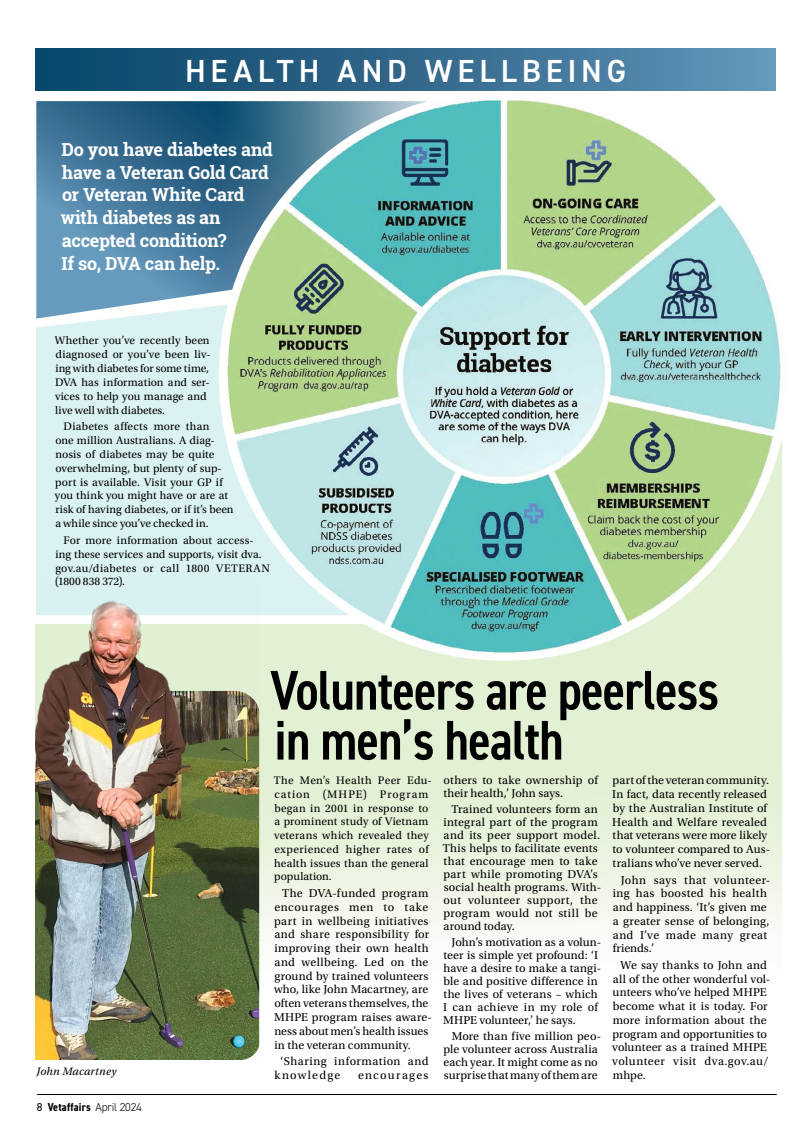
<style>
.page{position:relative;width:808px;height:1134px;background:#fff}
.page>*{position:absolute;margin:0;border:0;box-sizing:border-box;transform-origin:0 0}
.v_H3_Condensed{font:600 condensed 56px/50px "DIN2014";letter-spacing:-.02em;color:#000}
.t1{font:600 32px "DIN2014";letter-spacing:.15em;color:#fff}
.v_Body_first_para{font:700 18px/22.9px "Roboto Slab";letter-spacing:-.02em;color:#fff}
.v_Body{font:12px/13.8px "Utopia Std";letter-spacing:.015em;color:#000}
.v_Body-2{font:12px/13.8px "Utopia Std";letter-spacing:.06em;color:#000}
.v_Body-3{font:12px "Utopia Std";letter-spacing:.11em;color:#000}
.v_Body-4{font:11.5px/13.8px "Utopia Std";letter-spacing:.005em;color:#000}
.v_Body_-_no_indent{font:11.5px/13.8px "Utopia Std";letter-spacing:.015em;color:#000}
.t2{font:700 condensed 11.5px "DIN2014";letter-spacing:.02em;color:#000}
.v_Body_-_no_indent-2{font:italic 11.5px "Utopia Std";letter-spacing:.02em;color:#000}
.s1{font-weight:400;font-stretch:normal}
.s2{font-weight:300;font-stretch:normal}
.s3{font-size:11.5px}
</style>
<div class="page">
<svg style="left:259px;top:441px;width:523px;height:597px;fill:#e7f2da"></svg>
<div style="left:36px;top:319px;width:312px;height:296px;background:#dbf2f3"></div>
<svg style="left:36px;top:101px;width:391px;height:218px;background:#4d7f9f"></svg>
<div style="left:36px;top:48px;width:740px;height:43px;background:linear-gradient(to right,#044265,#6293b7)"></div>
<img style="left:219px;top:91px;width:570px;height:570px;border-radius:285px">
<img style="left:35px;top:583px;width:224px;height:477px">
<h2 class="t1" style="left:185px;top:50px;width:442px">HEALTH AND WELLBEING</h2>
<p class="v_Body_first_para" style="left:61px;top:138px;width:214px">Do you have diabetes and have a Veteran Gold Card or Veteran White Card with diabetes as an accepted condition?<br>If so, DVA can help.</p>
<p class="v_Body_-_no_indent" style="left:55px;top:334px;width:157px">Whether you’ve recently been diagnosed or you’ve been liv&shy;ing with diabetes for some time,<br>DVA has information and ser&shy;vices to help you manage and live well with diabetes.</p>
<p class="v_Body-4" style="left:55px;top:420px;width:180px;text-indent:9px">Diabetes affects more than<br>one million Australians. A diag&shy;nosis of diabetes may be quite overwhelming, but plenty of sup&shy;port is available. Visit your GP if you think you might have or are at risk of having diabetes, or if it’s been a while since you’ve checked in.</p>
<p class="v_Body-4" style="left:55px;top:533px;width:216px;text-indent:8px">For more information about access&shy;ing these services and supports, visit dva. gov.au/diabetes or call 1800 VETERAN (1800 838 372).</p>
<p class="v_Body_-_no_indent-2" style="left:37px;top:1065px;width:82px">John Macartney</p>
<p class="t2" style="left:37px;top:1099px;width:106px"><span class="s1">8</span> Vetaffairs <span class="s2">April 2024</span></p>
<p class="v_H3_Condensed" style="left:270px;top:664px;width:451px">Volunteers are peerless in men’s health</p>
<p class="v_Body_-_no_indent" style="left:274px;top:773px;width:159px">The Men’s Health Peer Edu&shy;cation (MHPE) Program began in 2001 in response to a prominent study of Vietnam veterans which revealed they experienced higher rates of health issues than the general population.</p>
<p class="v_Body" style="left:274px;top:886px;width:159px;text-indent:8px">The DVA-funded program encourages men to take part in wellbeing initiatives and share responsibility for improving their own health and wellbeing. Led on the ground by trained volunteers who, like John Macartney, are often veterans themselves, the<br>MHPE program raises aware&shy;ness about men’s health issues in the veteran community.</p>
<p class="v_Body-2" style="left:274px;top:1054px;width:156px;text-indent:6px">‘Sharing information and knowledge</p>
<p class="v_Body" style="left:443px;top:774px;width:156px;line-height:13px">others to take ownership of their health,’ John says.</p>
<p class="v_Body" style="left:443px;top:803px;width:160px;line-height:13px;text-indent:9px">Trained volunteers form an integral part of the program and its peer support model.<br>This helps to facilitate events that encourage men to take part while promoting DVA’s social health programs. With&shy;out volunteer support, the program would not still be around today.</p>
<p class="v_Body" style="left:443px;top:936px;width:159px;line-height:13px;text-indent:8px">John’s motivation as a volun&shy;teer is simple yet profound: ‘I have a desire to make a tangi&shy;ble and positive difference in the lives of veterans – which<br>I can achieve in my role of<br>MHPE volunteer,’ he says.</p>
<p class="v_Body" style="left:443px;top:1030px;width:159px;line-height:13px;text-indent:8px">More than five million peo&shy;ple volunteer across Australia each year. It might come as no surprise that many of them are</p>
<p class="v_Body" style="left:612px;top:774px;width:159px">part of the veteran community.<br>In fact, data recently released by the Australian Institute of<br>Health and Welfare revealed that veterans were more likely to volunteer compared to Aus&shy;tralians who’ve never served.</p>
<p class="v_Body" style="left:613px;top:873px;width:159px;text-indent:8px">John says that volunteer&shy;ing has boosted his health and happiness. ‘It’s given me a greater sense of belonging, and I’ve made many great friends.’</p>
<p class="v_Body" style="left:612px;top:958px;width:160px;text-indent:8px">We say thanks to John and all of the other wonderful vol&shy;unteers who’ve helped MHPE become what it is today. For more information about the program and opportunities to volunteer as a trained MHPE volunteer visit dva.gov.au/ mhpe<span class="s3">.</span></p>
<p class="v_Body-3" style="left:358px;top:1068px;width:72px">encourages</p>
</div>
